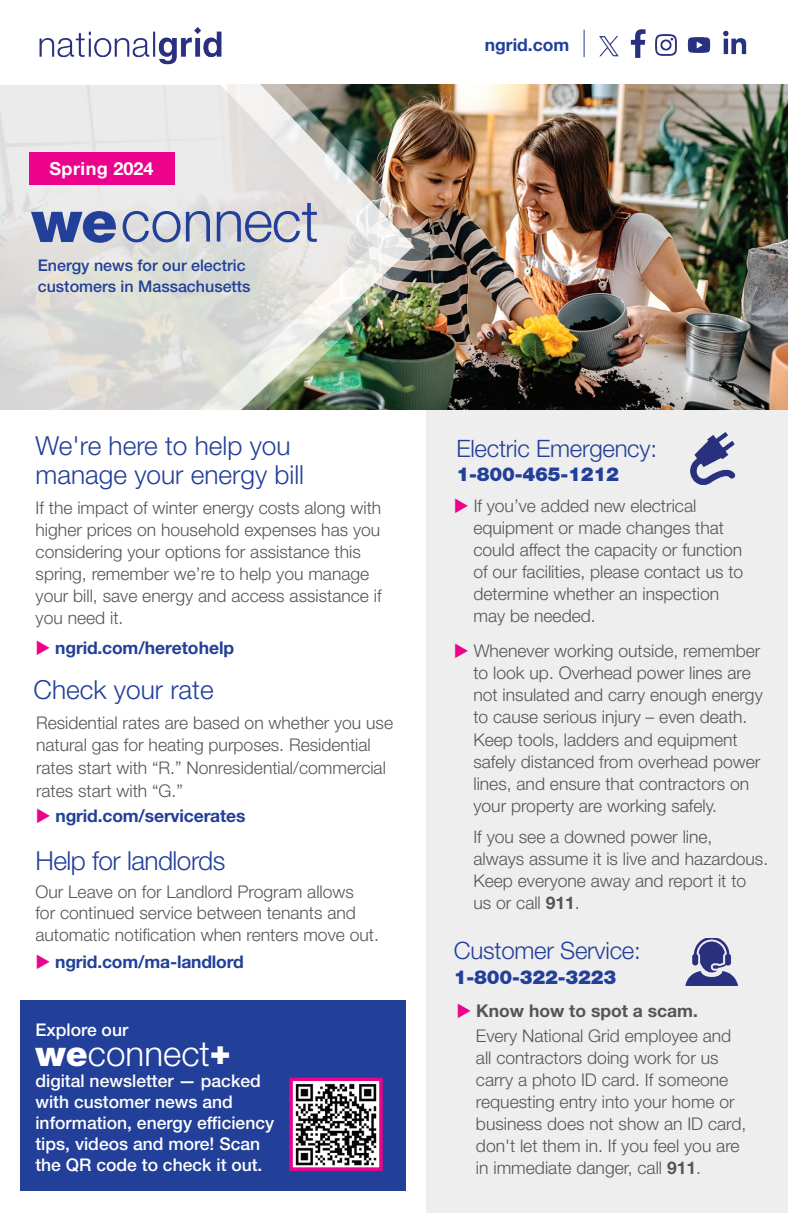
<style>
.page{position:relative;width:788px;height:1213px;background:#fff}
.page>*{position:absolute;margin:0;border:0;box-sizing:border-box;transform-origin:0 0}
.t1{font:300 57.4px "Helvetica Neue LT Std";color:#223f99}
.t2{font:300 35px "Helvetica Neue LT Std";color:#fff}
.t3{font:300 26.25px/29.8px "Helvetica Neue LT Std";color:#223f99}
.t4{font:300 26.25px "Helvetica Neue LT Std";letter-spacing:-.02em;color:#223f99}
.t5{font:300 23.97px "Helvetica Neue LT Std";letter-spacing:-.01em;color:#223f99}
.t6{font:900 19.25px "Helvetica Neue LT Std";letter-spacing:-.01em;color:#223f99}
.t7{font:700 18.03px "Helvetica Neue LT Std";letter-spacing:.025em;color:#fff}
.t8{font:300 17.5px/22.1px "Helvetica Neue LT Std";color:#54565a}
.t9{font:500 17.5px/21px "Helvetica Neue LT Std";color:#fff}
.t10{font:700 17.5px "Helvetica Neue LT Std";letter-spacing:-.01em;color:#223f99}
.t11{font:500 16.1px/21px "Helvetica Neue LT Std";color:#223f99}
.s1{font-weight:900;font-size:58.1px}
.s2{color:#ed028c}
.s3{font-weight:900}
.s4{font-weight:700}
</style>
<div class="page">
<img style="left:723px;top:30px;width:24px;height:25px">
<img style="left:630px;top:29px;width:16px;height:29px">
<img style="left:655px;top:34px;width:56px;height:22px">
<svg style="left:583px;top:30px;width:1px;height:27px"></svg>
<img style="left:599px;top:36px;width:20px;height:21px">
<div style="left:427px;top:410px;width:361px;height:803px;background:#edeeed"></div>
<img style="left:438px;top:85px;width:350px;height:325px">
<img style="left:414px;top:84px;width:24px;height:535px">
<img style="left:0;top:84px;width:414px;height:326px">
<svg style="left:0;top:86px;width:373px;height:324px;background:#d3d5d0"></svg>
<img style="left:11px;top:27px;width:239px;height:59px">
<img style="left:691px;top:432px;width:45px;height:52px">
<img style="left:685px;top:938px;width:53px;height:47px">
<div style="left:21px;top:1000px;width:385px;height:191px;background:#223f99"></div>
<div style="left:29px;top:152px;width:146px;height:33px;background:#ed028c"></div>
<img style="left:294px;top:1082px;width:83px;height:84px">
<div style="left:289px;top:1077px;width:93px;height:94px;border:4px solid #ed028c"></div>
<p class="t7" style="left:49px;top:158px;width:106px">Spring 2024</p>
<h1 class="t1" style="left:32px;top:186px;width:288px"><span class="s1">we</span>connect</h1>
<p class="t11" style="left:38px;top:255px;width:214px">Energy news for our electric customers in Massachusetts</p>
<h3 class="t3" style="left:36px;top:430px;width:270px">We're here to help you manage your energy bill</h3>
<p class="t8" style="left:36px;top:496px;width:347px">If the impact of winter energy costs along with higher prices on household expenses has you considering your options for assistance this spring, remember we’re to help you manage your bill, save energy and access assistance if you need it.</p>
<p class="t10" style="left:36px;top:637px;width:200px"><span class="s2">◆</span> ngrid.com/heretohelp</p>
<h3 class="t3" style="left:34px;top:674px;width:181px">Check your rate</h3>
<p class="t8" style="left:36px;top:711px;width:358px;line-height:22.6px">Residential rates are based on whether you use natural gas for heating purposes. Residential rates start with “R.” Nonresidential/commercial rates start with “G.”</p>
<p class="t10" style="left:36px;top:805px;width:211px"><span class="s2">◆</span> ngrid.com/servicerates</p>
<h3 class="t4" style="left:35px;top:844px;width:191px">Help for landlords</h3>
<p class="t8" style="left:35px;top:880px;width:345px">Our Leave on for Landlord Program allows<br>for continued service between tenants and automatic notification when renters move out.</p>
<p class="t10" style="left:35px;top:950px;width:210px"><span class="s2">◆</span> ngrid.com/ma-landlord</p>
<p class="t9" style="left:35px;top:1019px;width:94px">Explore our</p>
<h2 class="t2" style="left:35px;top:1032px;width:197px"><span class="s3">we</span>connect<span class="s3">+</span></h2>
<p class="t9" style="left:35px;top:1070px;width:240px">digital newsletter — packed with customer news and information, energy efficiency tips, videos and more! Scan the QR code to check it out.</p>
<p class="t10" style="left:485px;top:34px;width:86px">ngrid.com</p>
<h3 class="t5" style="left:456px;top:433px;width:202px">Electric Emergency:</h3>
<p class="t6" style="left:456px;top:463px;width:164px">1-800-465-1212</p>
<p class="t8" style="left:473px;top:494px;width:271px;text-indent:-19px"><span class="s2">◆</span> If you’ve added new electrical equipment or made changes that could affect the capacity or function of our facilities, please contact us to determine whether an inspection may be needed.</p>
<p class="t8" style="left:473px;top:640px;width:291px;text-indent:-19px"><span class="s2">◆</span> Whenever working outside, remember to look up. Overhead power lines are not insulated and carry enough energy to cause serious injury – even death.<br>Keep tools, ladders and equipment safely distanced from overhead power lines, and ensure that contractors on your property are working safely.</p>
<p class="t8" style="left:473px;top:826px;width:296px">If you see a downed power line,<br>always assume it is live and hazardous.<br>Keep everyone away and report it to us or call <span class="s4">911</span>.</p>
<h3 class="t5" style="left:454px;top:936px;width:188px">Customer Service:</h3>
<p class="t6" style="left:454px;top:965px;width:164px">1-800-322-3223</p>
<p class="t8" style="left:476px;top:998px;width:257px;line-height:24.5px;text-indent:-19px"><span class="s2">◆</span> <span class="s4">Know how to spot a scam.<br></span>Every National Grid employee and</p>
<p class="t8" style="left:476px;top:1046px;width:272px">all contractors doing work for us carry a photo ID card. If someone requesting entry into your home or business does not show an ID card, don't let them in. If you feel you are in immediate danger, call <span class="s4">911</span>.</p>
</div>
